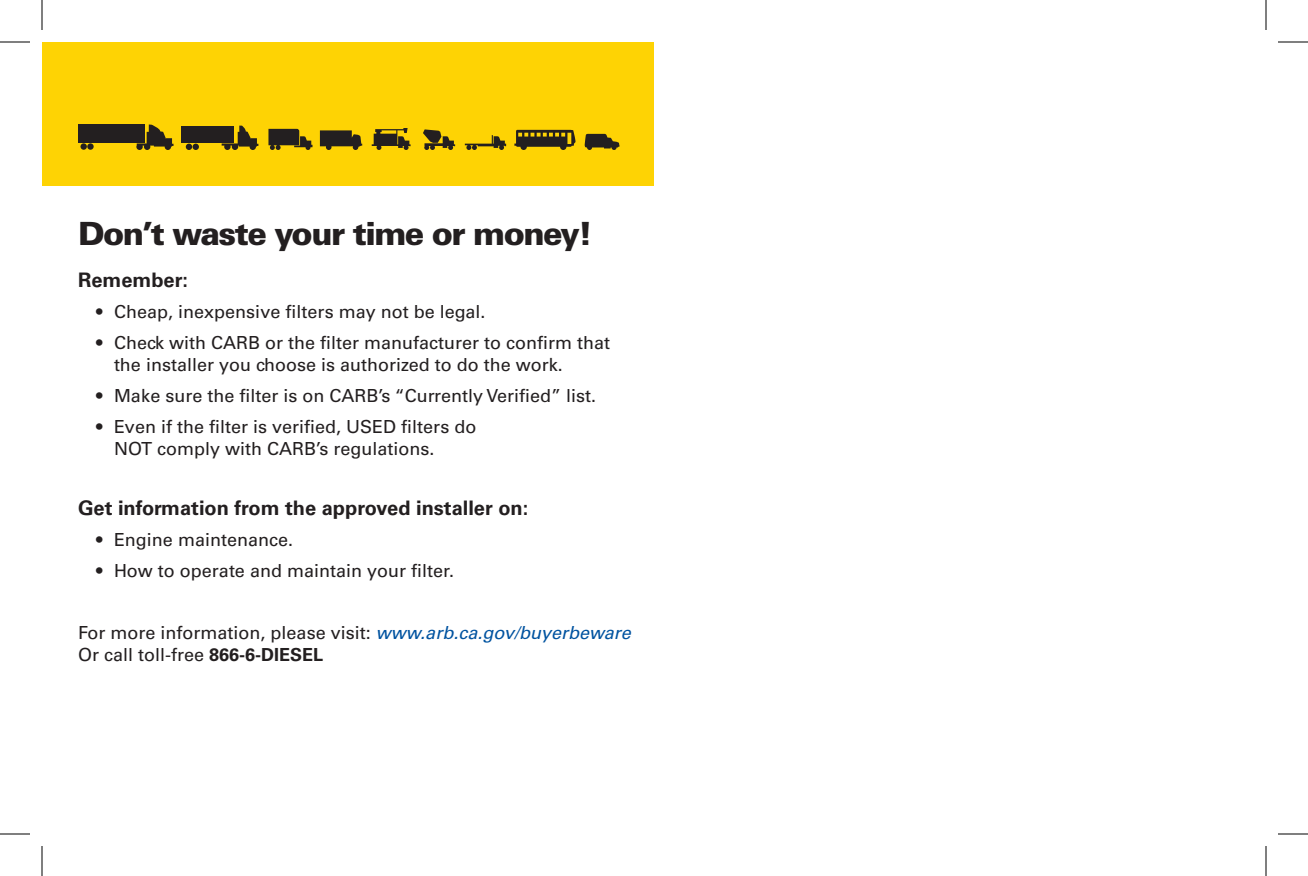
<style>
.page{position:relative;width:1308px;height:876px;background:#fff}
.page>*{position:absolute;margin:0;border:0;box-sizing:border-box;transform-origin:0 0}
.t1{font:900 32px "Univers LT Std";letter-spacing:-.05em;color:#231f20}
.t2{font:700 20px "Univers LT Std";color:#231f20}
.t3{font:18px/22px "Univers LT Std";color:#231f20}
.s1{font-style:italic;color:#0153a0}
.s2{font-weight:700}
</style>
<div class="page">
<div style="left:42px;top:42px;width:612px;height:144px;background:#fed304"></div>
<svg style="left:186px;top:144px;width:13px;height:6px"></svg>
<svg style="left:222px;top:126px;width:36px;height:24px"></svg>
<div style="left:182px;top:126px;width:52px;height:17px;background:#231f20"></div>
<div style="left:81px;top:143px;width:6px;height:7px;background:#231f20;border-radius:50%"></div>
<svg style="left:87px;top:143px;width:7px;height:7px"></svg>
<svg style="left:136px;top:124px;width:38px;height:26px"></svg>
<div style="left:78px;top:125px;width:67px;height:18px;background:#231f20"></div>
<svg style="left:320px;top:130px;width:42px;height:20px"></svg>
<svg style="left:268px;top:129px;width:45px;height:21px"></svg>
<svg style="left:423px;top:129px;width:32px;height:21px"></svg>
<svg style="left:372px;top:128px;width:39px;height:22px"></svg>
<svg style="left:465px;top:135px;width:41px;height:15px"></svg>
<svg style="left:584px;top:134px;width:35px;height:16px"></svg>
<svg style="left:514px;top:130px;width:62px;height:20px"></svg>
<hr style="left:0;top:42px;width:30px;height:1px;background:#000">
<hr style="left:1278px;top:42px;width:30px;height:1px;background:#000">
<hr style="left:0;top:834px;width:30px;height:1px;background:#000">
<hr style="left:1278px;top:834px;width:30px;height:1px;background:#000">
<hr style="left:42px;top:0;width:1px;height:30px;background:#000">
<hr style="left:42px;top:846px;width:1px;height:30px;background:#000">
<hr style="left:1266px;top:0;width:1px;height:30px;background:#000">
<hr style="left:1266px;top:846px;width:1px;height:30px;background:#000">
<p class="t1" style="left:78px;top:214px;width:516px">Don’t waste your time or money!</p>
<p class="t2" style="left:78px;top:268px;width:112px">Remember:</p>
<p class="t3" style="left:96px;top:301px;width:391px">• Cheap, inexpensive filters may not be legal.</p>
<p class="t3" style="left:114px;top:332px;width:498px;text-indent:-18px">• Check with CARB or the filter manufacturer to confirm that the installer you choose is authorized to do the work.</p>
<p class="t3" style="left:96px;top:385px;width:502px">• Make sure the filter is on CARB’s “Currently Verified” list.</p>
<p class="t3" style="left:114px;top:416px;width:364px;text-indent:-18px">• Even if the filter is verified, USED filters do<br>NOT comply with CARB’s regulations.</p>
<p class="t2" style="left:78px;top:496px;width:452px">Get information from the approved installer on:</p>
<p class="t3" style="left:96px;top:529px;width:199px">• Engine maintenance.</p>
<p class="t3" style="left:96px;top:560px;width:360px">• How to operate and maintain your filter.</p>
<p class="t3" style="left:78px;top:622px;width:554px">For more information, please visit: <span class="s1">www.arb.ca.gov/buyerbeware<br></span>Or call toll-free <span class="s2">866-6-DIESEL</span></p>
</div>
